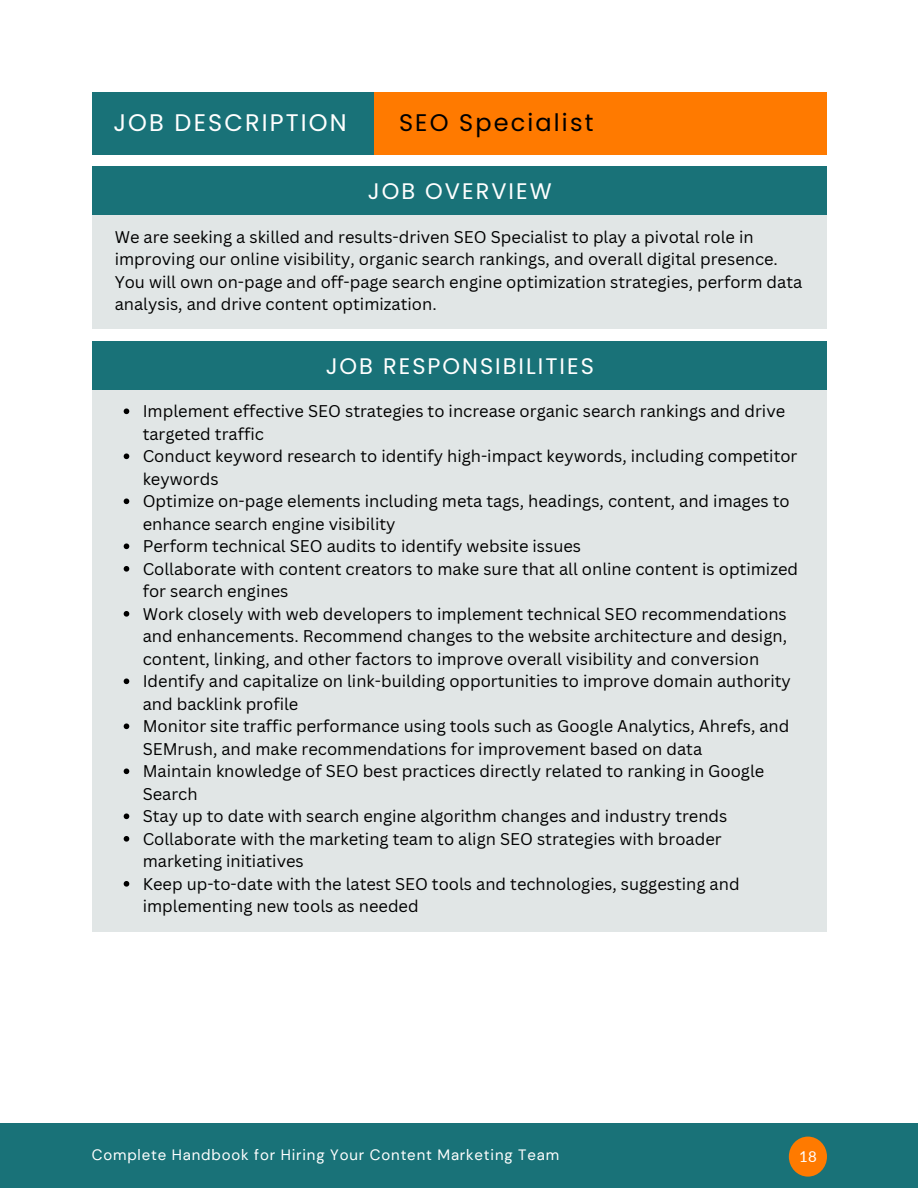
<style>
.page{position:relative;width:918px;height:1188px;background:#fff}
.page>*{position:absolute;margin:0;border:0;box-sizing:border-box;transform-origin:0 0}
.t1{font:24px "Poppins";letter-spacing:.09em;color:#fff}
.t2{font:24px "Poppins";letter-spacing:.09em;color:#000}
.t3{font:22.5px "Poppins";letter-spacing:.09em;color:#fff}
.t4{font:16.5px/22.5px "Canva Sans";color:#000}
.t5{font:15px "DM Sans";letter-spacing:.055em;color:#fff}
.t6{font:15px "Lato";color:#fff}
</style>
<div class="page">
<div style="left:0;top:1124px;width:918px;height:64px;background:#197278"></div>
<div style="left:789px;top:1137px;width:38px;height:40px;background:#ff7a00;border-radius:50%"></div>
<div style="left:92px;top:92px;width:282px;height:63px;background:#197278"></div>
<div style="left:374px;top:92px;width:453px;height:63px;background:#ff7a00"></div>
<div style="left:93px;top:167px;width:734px;height:162px;background:#e1e6e6"></div>
<div style="left:93px;top:167px;width:734px;height:48px;background:#197278"></div>
<div style="left:93px;top:341px;width:734px;height:590px;background:#e1e6e6"></div>
<div style="left:93px;top:341px;width:734px;height:49px;background:#197278"></div>
<svg style="left:124px;top:408px;width:5px;height:6px"></svg>
<svg style="left:124px;top:453px;width:5px;height:6px"></svg>
<svg style="left:124px;top:498px;width:5px;height:6px"></svg>
<svg style="left:124px;top:543px;width:5px;height:6px"></svg>
<svg style="left:124px;top:566px;width:5px;height:6px"></svg>
<svg style="left:124px;top:611px;width:5px;height:6px"></svg>
<svg style="left:124px;top:678px;width:5px;height:6px"></svg>
<svg style="left:124px;top:723px;width:5px;height:6px"></svg>
<svg style="left:124px;top:768px;width:5px;height:6px"></svg>
<svg style="left:124px;top:813px;width:5px;height:6px"></svg>
<svg style="left:124px;top:836px;width:5px;height:6px"></svg>
<svg style="left:124px;top:881px;width:5px;height:6px"></svg>
<h1 class="t1" style="left:113px;top:105px;width:235px">JOB DESCRIPTION</h1>
<p class="t2" style="left:399px;top:105px;width:196px">SEO Specialist</p>
<h1 class="t3" style="left:368px;top:175px;width:185px">JOB OVERVIEW</h1>
<p class="t4" style="left:115px;top:225px;width:689px">We are seeking a skilled and results-driven SEO Specialist to play a pivotal role in improving our online visibility, organic search rankings, and overall digital presence.<br>You will own on-page and off-page search engine optimization strategies, perform data analysis, and drive content optimization.</p>
<p class="t3" style="left:326px;top:350px;width:270px">JOB RESPONSIBILITIES</p>
<p class="t4" style="left:143px;top:400px;width:644px">Implement effective SEO strategies to increase organic search rankings and drive targeted traffic</p>
<p class="t4" style="left:143px;top:445px;width:656px">Conduct keyword research to identify high-impact keywords, including competitor keywords</p>
<p class="t4" style="left:143px;top:490px;width:649px">Optimize on-page elements including meta tags, headings, content, and images to enhance search engine visibility</p>
<p class="t4" style="left:143px;top:535px;width:440px">Perform technical SEO audits to identify website issues</p>
<p class="t4" style="left:143px;top:557px;width:657px">Collaborate with content creators to make sure that all online content is optimized for search engines</p>
<p class="t4" style="left:143px;top:602px;width:646px;text-align:justify">Work closely with web developers to implement technical SEO recommendations and enhancements. Recommend changes to the website architecture and design, content, linking, and other factors to improve overall visibility and conversion</p>
<p class="t4" style="left:143px;top:670px;width:650px">Identify and capitalize on link-building opportunities to improve domain authority and backlink profile</p>
<p class="t4" style="left:143px;top:715px;width:648px">Monitor site traffic performance using tools such as Google Analytics, Ahrefs, and<br>SEMrush, and make recommendations for improvement based on data</p>
<p class="t4" style="left:143px;top:760px;width:623px">Maintain knowledge of SEO best practices directly related to ranking in Google<br>Search</p>
<p class="t4" style="left:143px;top:805px;width:586px">Stay up to date with search engine algorithm changes and industry trends</p>
<p class="t4" style="left:143px;top:827px;width:580px">Collaborate with the marketing team to align SEO strategies with broader marketing initiatives</p>
<p class="t4" style="left:143px;top:872px;width:598px">Keep up-to-date with the latest SEO tools and technologies, suggesting and implementing new tools as needed</p>
<h2 class="t5" style="left:92px;top:1145px;width:469px">Complete Handbook for Hiring Your Content Marketing Team</h2>
<h1 class="t6" style="left:799px;top:1148px;width:19px">18</h1>
</div>
